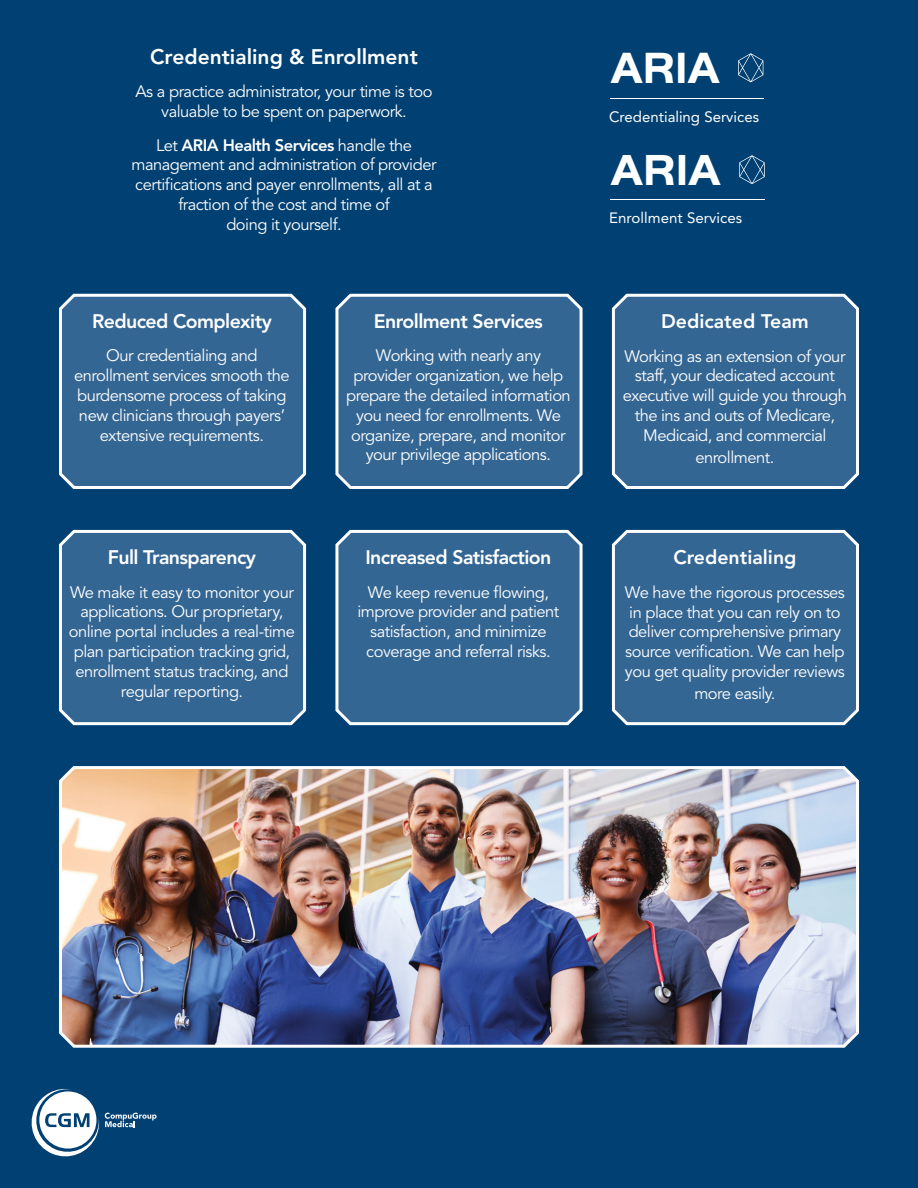
<style>
.page{position:relative;width:918px;height:1188px;background:#004072}
.page>*{position:absolute;margin:0;border:0;box-sizing:border-box;transform-origin:0 0}
.t1{font:700 45px "Handel Gothic Com";color:#fff}
.t2{font:700 44.7px "Handel Gothic Com";color:#fff}
.SUB-HEADER_WHITE__85_Heavy__Left__White_{font:800 21px "Avenir LT Std";color:#fff}
.BODY_TEXT_WHITE__45_Book__Left__White__1{font:800 19.5px "Avenir LT Std";letter-spacing:-.03em;color:#fff}
.SUB-HEADER_WHITE__85_Heavy__Left__White_-2{font:800 19.5px "Avenir LT Std";color:#fff}
.BODY_TEXT_WHITE__45_Book__Left__White__1-2{font:16.5px/19.8px "Avenir LT Std";letter-spacing:-.03em;color:#fff;text-align:center}
.t3{font:15px "Avenir LT Std";color:#fff}
.t4{font:14.85px "Avenir LT Std";color:#fff}
.s1{font-weight:800}
</style>
<div class="page">
<svg style="left:31px;top:1088px;width:126px;height:69px"></svg>
<svg style="left:59px;top:293px;width:248px;height:196px;background:#3f6e99"></svg>
<svg style="left:335px;top:293px;width:248px;height:196px;background:#3c6c98"></svg>
<div style="left:611px;top:293px;width:248px;height:196px;background:#346694"></div>
<svg style="left:59px;top:529px;width:248px;height:197px;background:#3e6e99"></svg>
<svg style="left:335px;top:529px;width:248px;height:197px;background:#3b6b97"></svg>
<div style="left:611px;top:529px;width:248px;height:197px;background:#346694"></div>
<hr style="left:610px;top:98px;width:153px;height:1px;background:#fff">
<svg style="left:738px;top:53px;width:25px;height:29px"></svg>
<hr style="left:610px;top:199px;width:155px;height:1px;background:#fff">
<svg style="left:739px;top:155px;width:26px;height:29px"></svg>
<img style="left:59px;top:766px;width:800px;height:282px">
<p class="SUB-HEADER_WHITE__85_Heavy__Left__White_" style="left:150px;top:44px;width:269px">Credentialing &amp; Enrollment</p>
<p class="BODY_TEXT_WHITE__45_Book__Left__White__1-2" style="left:135px;top:82px;width:299px">As a practice administrator, your time is too valuable to be spent on paperwork.</p>
<p class="BODY_TEXT_WHITE__45_Book__Left__White__1-2" style="left:132px;top:135px;width:306px">Let <span class="s1">ARIA Health Services</span> handle the management and administration of provider certifications and payer enrollments, all at a fraction of the cost and time of<br>doing it yourself.</p>
<p class="BODY_TEXT_WHITE__45_Book__Left__White__1" style="left:92px;top:310px;width:181px">Reduced Complexity</p>
<p class="BODY_TEXT_WHITE__45_Book__Left__White__1-2" style="left:74px;top:346px;width:217px">Our credentialing and enrollment services smooth the burdensome process of taking new clinicians through payers’ extensive requirements.</p>
<p class="BODY_TEXT_WHITE__45_Book__Left__White__1" style="left:108px;top:546px;width:150px">Full Transparency</p>
<p class="BODY_TEXT_WHITE__45_Book__Left__White__1-2" style="left:69px;top:582px;width:228px">We make it easy to monitor your applications. Our proprietary, online portal includes a real-time plan participation tracking grid, enrollment status tracking, and regular reporting.</p>
<p class="BODY_TEXT_WHITE__45_Book__Left__White__1" style="left:374px;top:310px;width:170px">Enrollment Services</p>
<p class="BODY_TEXT_WHITE__45_Book__Left__White__1-2" style="left:346px;top:346px;width:226px">Working with nearly any provider organization, we help prepare the detailed information you need for enrollments. We organize, prepare, and monitor your privilege applications.</p>
<p class="BODY_TEXT_WHITE__45_Book__Left__White__1" style="left:365px;top:546px;width:187px">Increased Satisfaction</p>
<p class="BODY_TEXT_WHITE__45_Book__Left__White__1-2" style="left:357px;top:582px;width:204px">We keep revenue flowing, improve provider and patient satisfaction, and minimize coverage and referral risks.</p>
<p class="t1" style="left:610px;top:42px;width:111px">ARIA</p>
<p class="t3" style="left:609px;top:108px;width:152px">Credentialing Services</p>
<p class="t2" style="left:610px;top:144px;width:112px">ARIA</p>
<p class="t4" style="left:609px;top:210px;width:135px">Enrollment Services</p>
<p class="SUB-HEADER_WHITE__85_Heavy__Left__White_-2" style="left:661px;top:310px;width:149px">Dedicated Team</p>
<p class="BODY_TEXT_WHITE__45_Book__Left__White__1-2" style="left:623px;top:347px;width:226px">Working as an extension of your staff, your dedicated account executive will guide you through the ins and outs of Medicare,<br>Medicaid, and commercial</p>
<p class="BODY_TEXT_WHITE__45_Book__Left__White__1-2" style="left:696px;top:448px;width:80px">enrollment.</p>
<p class="SUB-HEADER_WHITE__85_Heavy__Left__White_-2" style="left:673px;top:546px;width:125px">Credentialing</p>
<p class="BODY_TEXT_WHITE__45_Book__Left__White__1-2" style="left:625px;top:583px;width:222px;text-align:left">We have the rigorous processes in place that you can rely on to deliver comprehensive primary source verification. We can help you get quality provider reviews</p>
<p class="BODY_TEXT_WHITE__45_Book__Left__White__1-2" style="left:694px;top:684px;width:83px">more easily.</p>
</div>
